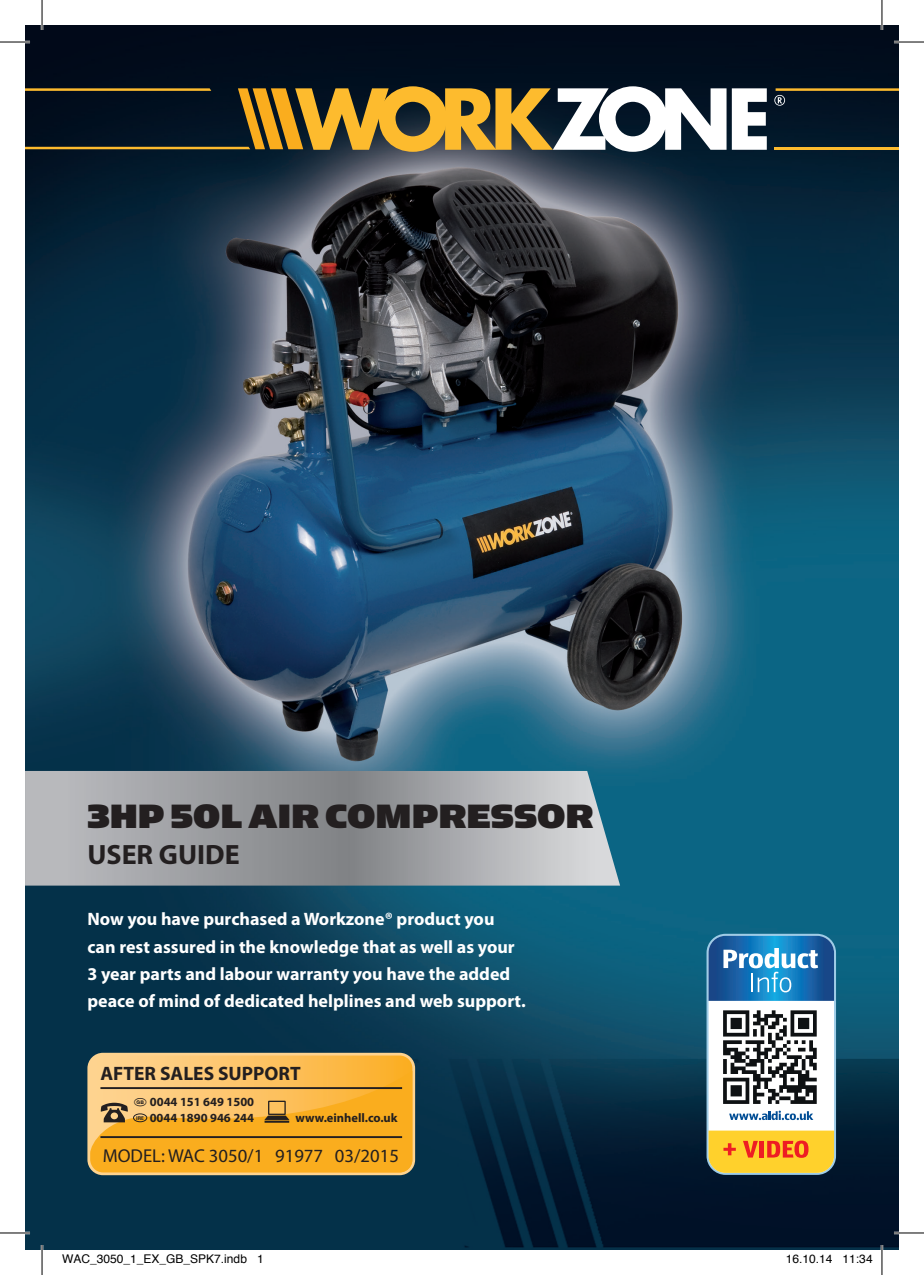
<style>
.page{position:relative;width:924px;height:1275px;background:#fff}
.page>*{position:absolute;margin:0;border:0;box-sizing:border-box;transform-origin:0 0}
.t1{font:38px "Simian Text Gorilla";color:#231f20}
.t2{font:700 28px "Myriad Pro";color:#231f20}
.t3{font:700 19.4px "Myriad Pro";color:#231f20}
.t4{font:18.6px "Myriad Pro";color:#231f20}
.t5{font:700 18px/27.4px "Myriad Pro";color:#fff}
.t6{font:700 12.4px "Myriad Pro";color:#231f20}
.t7{font:12px "Helvetica";color:#000}
.t8{font:700 condensed 5.2px "Helvetica";color:#231f20;scale:1.11 1}
</style>
<div class="page">
<img style="left:25px;top:25px;width:873px;height:1224px">
<svg style="left:774px;top:95px;width:10px;height:11px"></svg>
<svg style="left:25px;top:86px;width:741px;height:66px"></svg>
<hr style="left:773px;top:147px;width:125px;height:2px;background:#fdbb2e">
<hr style="left:775px;top:88px;width:123px;height:3px;background:#fdbb2e">
<svg style="left:25px;top:771px;width:594px;height:114px;background:#a1a5a9"></svg>
<svg style="left:87px;top:1052px;width:328px;height:123px;background:#dfbb7c"></svg>
<svg style="left:90px;top:1055px;width:322px;height:117px;background:#f7b641"></svg>
<hr style="left:100px;top:1136px;width:302px;height:2px;background:#231f20">
<hr style="left:100px;top:1087px;width:302px;height:2px;background:#231f20">
<div style="left:133px;top:1113px;width:14px;height:9px;border:1px solid #231f20;border-radius:50%"></div>
<svg style="left:706px;top:933px;width:129px;height:241px"></svg>
<hr style="left:0;top:41px;width:30px;height:2px;background:#fff">
<hr style="left:893px;top:41px;width:30px;height:2px;background:#fff">
<hr style="left:0;top:1231px;width:30px;height:3px;background:#fff">
<hr style="left:893px;top:1231px;width:30px;height:3px;background:#fff">
<hr style="left:41px;top:0;width:2px;height:30px;background:#fff">
<hr style="left:41px;top:1245px;width:2px;height:30px;background:#fff">
<hr style="left:880px;top:0;width:2px;height:30px;background:#fff">
<hr style="left:880px;top:1245px;width:2px;height:30px;background:#fff">
<hr style="left:0;top:42px;width:30px;height:1px;background:#000">
<hr style="left:893px;top:42px;width:30px;height:1px;background:#000">
<hr style="left:0;top:1232px;width:30px;height:1px;background:#000">
<hr style="left:893px;top:1232px;width:30px;height:1px;background:#000">
<hr style="left:42px;top:0;width:1px;height:30px;background:#000">
<hr style="left:42px;top:1245px;width:1px;height:30px;background:#000">
<hr style="left:881px;top:0;width:1px;height:30px;background:#000">
<hr style="left:881px;top:1245px;width:1px;height:30px;background:#000">
<h1 class="t1" style="left:87px;top:794px;width:507px">3HP 50L AIR COMPRESSOR</h1>
<h2 class="t2" style="left:87px;top:836px;width:154px">USER GUIDE</h2>
<p class="t5" style="left:87px;top:905px;width:439px">Now you have purchased a Workzone® product you can rest assured in the knowledge that as well as your 3 year parts and labour warranty you have the added peace of mind of dedicated helplines and web support.</p>
<p class="t3" style="left:100px;top:1060px;width:202px">AFTER SALES SUPPORT</p>
<p class="t6" style="left:295px;top:1110px;width:104px">www.einhell.co.uk</p>
<p class="t6" style="left:134px;top:1094px;width:121px"><sup>t</sup> 0044 151 649 1500</p>
<p class="t8" style="left:136px;top:1115px;width:9px">IRE</p>
<p class="t6" style="left:150px;top:1110px;width:106px">0044 1890 946 244</p>
<p class="t4" style="left:103px;top:1145px;width:297px">MODEL: WAC 3050/1 91977 03/2015</p>
<p class="t7" style="left:62px;top:1249px;width:203px">WAC_3050_1_EX_GB_SPK7.indb 1</p>
<p class="t7" style="left:785px;top:1249px;width:88px">16.10.14 11:34</p>
</div>
